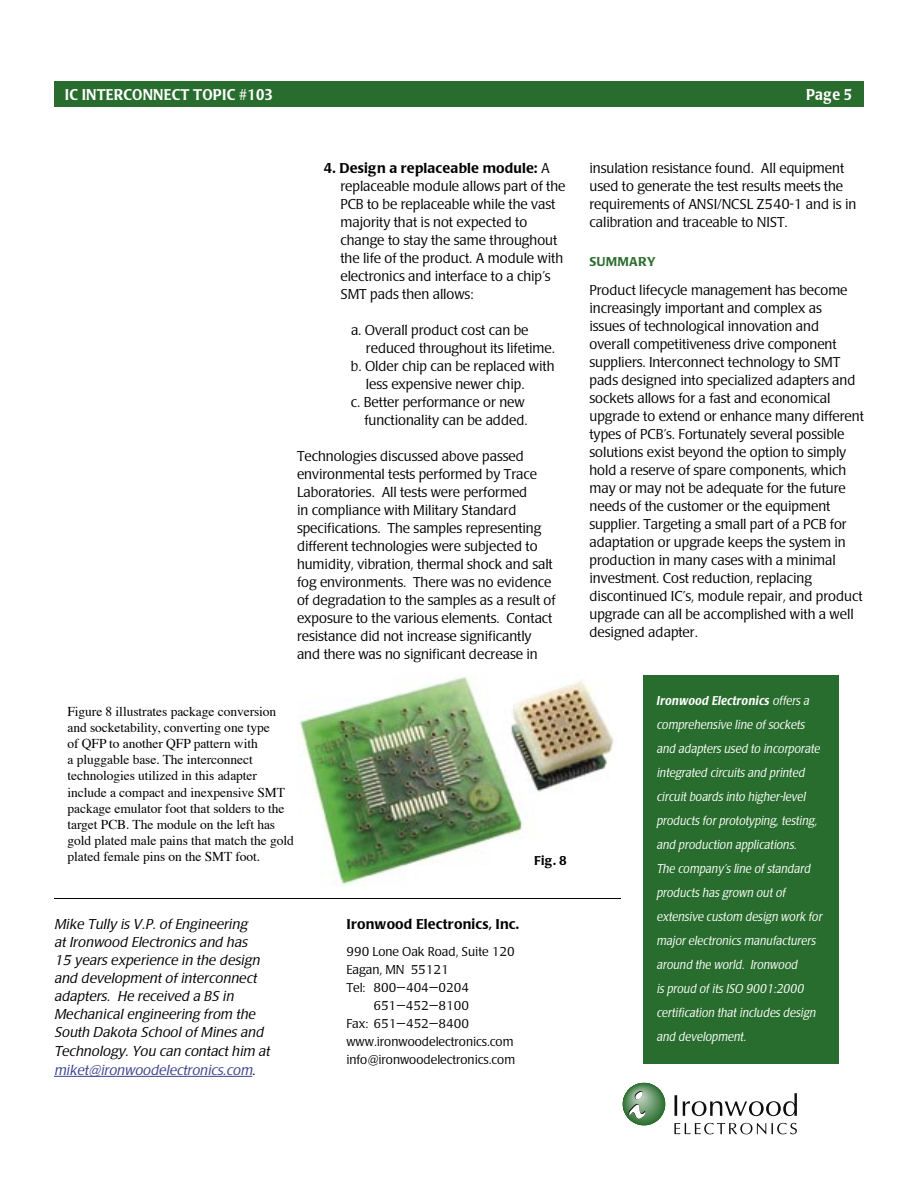
<style>
.page{position:relative;width:918px;height:1188px;background:#fff}
.page>*{position:absolute;margin:0;border:0;box-sizing:border-box;transform-origin:0 0}
.t1{font:16.5px "Laudatio Bld";color:#fff;scale:.9 1}
.Body{font:15px/18px "Laudatio";letter-spacing:-.005em;color:#000}
.t2{font:15px/18.1px "Laudatio Itlic";color:#000}
.Body-2{font:15px "Laudatio Bld";letter-spacing:-.005em;color:#000}
.t3{font:13.5px/24px "Laudatio Itlic";color:#fff;scale:.9 1}
.Picture_Heading{font:13.5px/16.2px "Times";letter-spacing:-.005em;color:#000}
.Body-3{font:13.5px "Laudatio";letter-spacing:-.005em;color:#000}
.t4{font:13.5px "Laudatio Bld";color:#296d2e}
.t5{font:13.5px "Laudatio Bld";color:#000}
.s1{font-family:"Laudatio"}
.s2{color:#3a408e}
.s3{font-family:"Laudatio Bld Itlic"}
</style>
<div class="page">
<hr style="left:54px;top:1076px;width:198px;height:1px;background:#3a408e">
<img style="left:300px;top:676px;width:314px;height:209px">
<div style="left:54px;top:81px;width:810px;height:26px;background:#296d2e"></div>
<div style="left:623px;top:1083px;width:42px;height:42px;background:#2e7033;border-radius:50%"></div>
<div style="left:624px;top:1083px;width:40px;height:41px;background:#327337;border-radius:50%"></div>
<div style="left:624px;top:1084px;width:40px;height:40px;background:#337438;border-radius:50%"></div>
<div style="left:624px;top:1084px;width:39px;height:39px;background:#39783e;border-radius:50%"></div>
<div style="left:625px;top:1084px;width:37px;height:38px;background:#3f7c43;border-radius:50%"></div>
<div style="left:625px;top:1084px;width:37px;height:37px;background:#407d45;border-radius:50%"></div>
<div style="left:625px;top:1085px;width:36px;height:36px;background:#447f48;border-radius:50%"></div>
<div style="left:625px;top:1085px;width:36px;height:35px;background:#46814b;border-radius:50%"></div>
<div style="left:626px;top:1085px;width:35px;height:35px;background:#47824b;border-radius:50%"></div>
<div style="left:626px;top:1085px;width:34px;height:34px;background:#4e8652;border-radius:50%"></div>
<div style="left:626px;top:1085px;width:33px;height:34px;background:#4f8753;border-radius:50%"></div>
<div style="left:626px;top:1086px;width:33px;height:33px;background:#4f8754;border-radius:50%"></div>
<div style="left:627px;top:1086px;width:32px;height:32px;background:#548b58;border-radius:50%"></div>
<div style="left:627px;top:1086px;width:31px;height:31px;background:#5a8f5e;border-radius:50%"></div>
<div style="left:627px;top:1086px;width:30px;height:30px;background:#538957;border-radius:50%"></div>
<div style="left:628px;top:1086px;width:29px;height:30px;background:#5c9060;border-radius:50%"></div>
<div style="left:628px;top:1087px;width:29px;height:29px;background:#609364;border-radius:50%"></div>
<div style="left:628px;top:1087px;width:29px;height:28px;background:#619365;border-radius:50%"></div>
<div style="left:628px;top:1087px;width:28px;height:28px;background:#659669;border-radius:50%"></div>
<div style="left:629px;top:1087px;width:27px;height:27px;background:#68986b;border-radius:50%"></div>
<div style="left:629px;top:1087px;width:26px;height:27px;background:#6a996e;border-radius:50%"></div>
<div style="left:629px;top:1088px;width:26px;height:25px;background:#6e9c71;border-radius:50%"></div>
<div style="left:630px;top:1088px;width:24px;height:24px;background:#74a077;border-radius:50%"></div>
<div style="left:630px;top:1088px;width:23px;height:23px;background:#78a37c;border-radius:50%"></div>
<div style="left:630px;top:1089px;width:22px;height:22px;background:#7ca57f;border-radius:50%"></div>
<div style="left:631px;top:1089px;width:21px;height:21px;background:#81a984;border-radius:50%"></div>
<div style="left:631px;top:1089px;width:20px;height:20px;background:#86ac89;border-radius:50%"></div>
<div style="left:632px;top:1089px;width:19px;height:20px;background:#87ad89;border-radius:50%"></div>
<div style="left:632px;top:1090px;width:18px;height:18px;background:#8cb18f;border-radius:50%"></div>
<div style="left:633px;top:1090px;width:16px;height:17px;background:#92b595;border-radius:50%"></div>
<div style="left:633px;top:1090px;width:16px;height:16px;background:#94b697;border-radius:50%"></div>
<div style="left:633px;top:1091px;width:15px;height:14px;background:#9bbb9d;border-radius:50%"></div>
<div style="left:634px;top:1091px;width:13px;height:13px;background:#a1bfa3;border-radius:50%"></div>
<div style="left:635px;top:1092px;width:11px;height:11px;background:#a7c3a9;border-radius:50%"></div>
<svg style="left:675px;top:1095px;width:2px;height:21px"></svg>
<svg style="left:683px;top:1093px;width:114px;height:23px"></svg>
<svg style="left:674px;top:1123px;width:92px;height:11px"></svg>
<svg style="left:772px;top:1123px;width:25px;height:11px"></svg>
<svg style="left:628px;top:1091px;width:17px;height:28px"></svg>
<hr style="left:54px;top:898px;width:567px;height:1px;background:#000">
<div style="left:643px;top:676px;width:195px;height:388px;background:#296d2e"></div>
<p class="t1" style="left:65px;top:85px;width:233px">IC INTERCONNECT TOPIC #103</p>
<p class="t1" style="left:806px;top:85px;width:53px">Page 5</p>
<p class="Body-2" style="left:324px;top:160px;width:227px">4. Design a replaceable module: <span class="s1">A</span></p>
<p class="Body" style="left:340px;top:178px;width:227px">replaceable module allows part of the</p>
<p class="Body" style="left:340px;top:196px;width:217px">PCB to be replaceable while the vast</p>
<p class="Body" style="left:340px;top:214px;width:188px">majority that is not expected to</p>
<p class="Body" style="left:340px;top:232px;width:218px">change to stay the same throughout</p>
<p class="Body" style="left:340px;top:250px;width:224px">the life of the product. A module with</p>
<p class="Body" style="left:340px;top:268px;width:212px">electronics and interface to a chip’s</p>
<p class="Body" style="left:340px;top:286px;width:135px">SMT pads then allows:</p>
<p class="Body" style="left:351px;top:322px;width:179px">a. Overall product cost can be</p>
<p class="Body" style="left:366px;top:340px;width:191px">reduced throughout its lifetime.</p>
<p class="Body" style="left:351px;top:358px;width:205px">b. Older chip can be replaced with</p>
<p class="Body" style="left:366px;top:376px;width:160px">less expensive newer chip.</p>
<p class="Body" style="left:351px;top:394px;width:175px">c. Better performance or new</p>
<p class="Body" style="left:364px;top:412px;width:165px">functionality can be added.</p>
<p class="Body" style="left:297px;top:448px;width:260px">Technologies discussed above passed environmental tests performed by Trace Laboratories. All tests were performed<br>in compliance with Military Standard specifications. The samples representing different technologies were subjected to humidity, vibration, thermal shock and salt fog environments. There was no evidence of degradation to the samples as a result of exposure to the various elements. Contact resistance did not increase significantly and there was no significant decrease in</p>
<p class="Picture_Heading" style="left:68px;top:704px;width:228px">Figure 8 illustrates package conversion and socketability, converting one type<br>of QFP to another QFP pattern with<br>a pluggable base. The interconnect technologies utilized in this adapter include a compact and inexpensive SMT package emulator foot that solders to the target PCB. The module on the left has gold plated male pains that match the gold plated female pins on the SMT foot.</p>
<p class="t2" style="left:54px;top:915px;width:217px">Mike Tully is V.P. of Engineering<br>at Ironwood Electronics and has<br>15 years experience in the design and development of interconnect adapters. He received a BS in<br>Mechanical engineering from the<br>South Dakota School of Mines and<br>Technology. You can contact him at <span class="s2">miket@ironwoodelectronics.com</span>.</p>
<p class="t5" style="left:534px;top:853px;width:34px">Fig. 8</p>
<p class="Body-2" style="left:346px;top:916px;width:174px">Ironwood Electronics, Inc.</p>
<p class="Body-3" style="left:346px;top:945px;width:170px">990 Lone Oak Road, Suite 120</p>
<p class="Body-3" style="left:346px;top:963px;width:104px">Eagan, MN 55121</p>
<p class="Body-3" style="left:346px;top:981px;width:124px">Tel: 800—404—0204</p>
<p class="Body-3" style="left:373px;top:999px;width:97px">651—452—8100</p>
<p class="Body-3" style="left:346px;top:1017px;width:124px">Fax: 651—452—8400</p>
<p class="Body-3" style="left:346px;top:1035px;width:169px">www.ironwoodelectronics.com</p>
<p class="Body-3" style="left:346px;top:1053px;width:170px">info@ironwoodelectronics.com</p>
<p class="Body" style="left:590px;top:160px;width:268px">insulation resistance found. All equipment used to generate the test results meets the requirements of ANSI/NCSL Z540-1 and is in calibration and traceable to NIST.</p>
<p class="t4" style="left:590px;top:254px;width:68px">SUMMARY</p>
<p class="Body" style="left:590px;top:281px;width:276px">Product lifecycle management has become increasingly important and complex as<br>issues of technological innovation and<br>overall competitiveness drive component suppliers. Interconnect technology to SMT pads designed into specialized adapters and sockets allows for a fast and economical upgrade to extend or enhance many different types of PCB’s. Fortunately several possible solutions exist beyond the option to simply hold a reserve of spare components, which may or may not be adequate for the future needs of the customer or the equipment supplier. Targeting a small part of a PCB for adaptation or upgrade keeps the system in production in many cases with a minimal investment. Cost reduction, replacing discontinued IC’s, module repair, and product upgrade can all be accomplished with a well designed adapter.</p>
<p class="t3" style="left:656px;top:689px;width:185px"><span class="s3">Ironwood Electronics</span> offers a comprehensive line of sockets and adapters used to incorporate integrated circuits and printed circuit boards into higher-level products for prototyping, testing, and production applications.<br>The company’s line of standard products has grown out of extensive custom design work for major electronics manufacturers around the world. Ironwood<br>is proud of its ISO 9001:2000 certification that includes design and development.</p>
</div>
